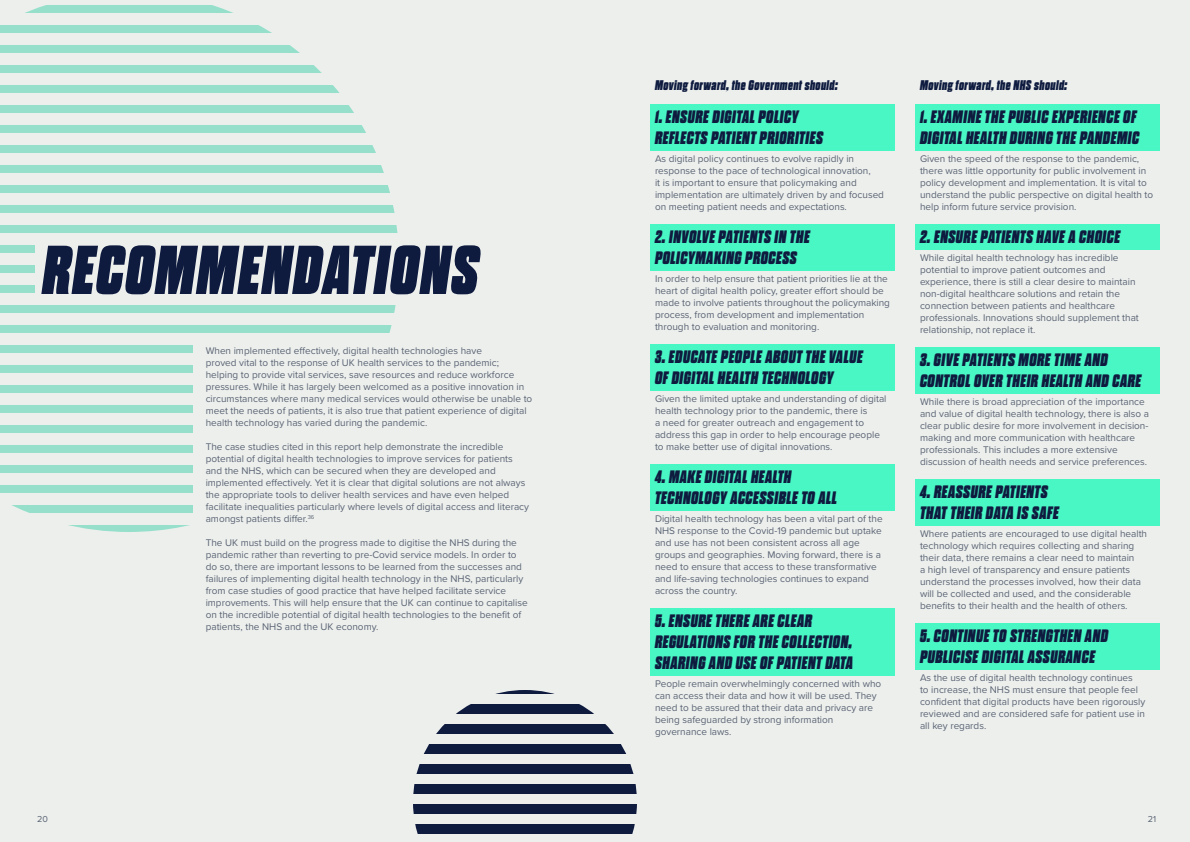
<style>
.page{position:relative;width:1190px;height:842px;background:#edefed}
.page>*{position:absolute;margin:0;border:0;box-sizing:border-box;transform-origin:0 0}
.Heading_1_for_TOC{font:italic 800 69px "Dharma Gothic E";letter-spacing:.03em;color:#0e1b3f}
.Recommendations{font:italic 800 18px/21px "Dharma Gothic E";letter-spacing:.03em;color:#0e1b3f}
.Heading_4__diagrams{font:italic 800 14px "Dharma Gothic E";letter-spacing:.03em;color:#0e1b3f}
.Body{font:10px/12px "Proxima Nova";color:#5a6473}
.t1{font:9px "Proxima Nova";color:#5a6473}
</style>
<div class="page">
<svg style="left:25px;top:5px;width:208px;height:8px;background:#9ee1ce"></svg>
<div style="left:0;top:25px;width:272px;height:8px;background:#96e0cb"></div>
<div style="left:0;top:45px;width:300px;height:8px;background:#96e0cb"></div>
<div style="left:0;top:65px;width:322px;height:8px;background:#96e0cb"></div>
<div style="left:0;top:85px;width:340px;height:8px;background:#96e0cb"></div>
<div style="left:0;top:105px;width:399px;height:8px;background:#96e0cb"></div>
<div style="left:0;top:125px;width:399px;height:8px;background:#96e0cb"></div>
<div style="left:0;top:145px;width:399px;height:8px;background:#96e0cb"></div>
<div style="left:0;top:165px;width:399px;height:8px;background:#96e0cb"></div>
<div style="left:0;top:185px;width:399px;height:8px;background:#96e0cb"></div>
<div style="left:0;top:205px;width:399px;height:8px;background:#96e0cb"></div>
<div style="left:0;top:225px;width:399px;height:8px;background:#96e0cb"></div>
<div style="left:0;top:245px;width:399px;height:8px;background:#96e0cb"></div>
<div style="left:0;top:265px;width:399px;height:8px;background:#96e0cb"></div>
<div style="left:0;top:285px;width:399px;height:8px;background:#96e0cb"></div>
<div style="left:0;top:305px;width:399px;height:8px;background:#96e0cb"></div>
<div style="left:0;top:325px;width:399px;height:8px;background:#96e0cb"></div>
<div style="left:0;top:345px;width:399px;height:8px;background:#96e0cb"></div>
<div style="left:0;top:365px;width:399px;height:8px;background:#96e0cb"></div>
<div style="left:0;top:385px;width:399px;height:8px;background:#96e0cb"></div>
<div style="left:0;top:405px;width:399px;height:8px;background:#96e0cb"></div>
<div style="left:0;top:425px;width:399px;height:8px;background:#96e0cb"></div>
<div style="left:0;top:445px;width:399px;height:8px;background:#96e0cb"></div>
<div style="left:0;top:465px;width:399px;height:8px;background:#96e0cb"></div>
<div style="left:0;top:485px;width:399px;height:8px;background:#96e0cb"></div>
<div style="left:0;top:505px;width:399px;height:8px;background:#96e0cb"></div>
<svg style="left:68px;top:525px;width:122px;height:7px"></svg>
<svg style="left:495px;top:690px;width:60px;height:4px"></svg>
<svg style="left:456px;top:704px;width:138px;height:10px"></svg>
<div style="left:436px;top:724px;width:178px;height:10px;background:#0e1b3f"></div>
<div style="left:413px;top:744px;width:224px;height:10px;background:#0e1b3f"></div>
<div style="left:413px;top:764px;width:224px;height:10px;background:#0e1b3f"></div>
<div style="left:413px;top:784px;width:224px;height:10px;background:#0e1b3f"></div>
<div style="left:413px;top:804px;width:224px;height:10px;background:#0e1b3f"></div>
<div style="left:413px;top:824px;width:224px;height:10px;background:#0e1b3f"></div>
<div style="left:194px;top:336px;width:340px;height:329px;background:#edefed"></div>
<div style="left:650px;top:104px;width:245px;height:47px;background:#49f7c5"></div>
<div style="left:650px;top:224px;width:245px;height:47px;background:#49f7c5"></div>
<div style="left:650px;top:344px;width:245px;height:47px;background:#49f7c5"></div>
<div style="left:650px;top:464px;width:245px;height:47px;background:#49f7c5"></div>
<div style="left:650px;top:608px;width:245px;height:68px;background:#49f7c5"></div>
<div style="left:915px;top:104px;width:245px;height:47px;background:#49f7c5"></div>
<div style="left:915px;top:224px;width:245px;height:26px;background:#49f7c5"></div>
<div style="left:915px;top:347px;width:245px;height:47px;background:#49f7c5"></div>
<div style="left:915px;top:479px;width:245px;height:47px;background:#49f7c5"></div>
<div style="left:915px;top:623px;width:245px;height:47px;background:#49f7c5"></div>
<div style="left:35px;top:237px;width:490px;height:63px;background:#edefed"></div>
<p class="Heading_1_for_TOC" style="left:43px;top:234px;width:437px">RECOMMENDATIONS</p>
<p class="Body" style="left:206px;top:344px;width:328px">When implemented effectively, digital health technologies have<br>proved vital to the response of UK health services to the pandemic; helping to provide vital services, save resources and reduce workforce pressures. While it has largely been welcomed as a positive innovation in circumstances where many medical services would otherwise be unable to meet the needs of patients, it is also true that patient experience of digital health technology has varied during the pandemic.</p>
<p class="Body" style="left:206px;top:440px;width:325px">The case studies cited in this report help demonstrate the incredible potential of digital health technologies to improve services for patients and the NHS, which can be secured when they are developed and implemented effectively. Yet it is clear that digital solutions are not always the appropriate tools to deliver health services and have even helped facilitate inequalities particularly where levels of digital access and literacy amongst patients differ.<sup>36</sup></p>
<p class="Body" style="left:206px;top:536px;width:324px">The UK must build on the progress made to digitise the NHS during the pandemic rather than reverting to pre-Covid service models. In order to do so, there are important lessons to be learned from the successes and failures of implementing digital health technology in the NHS, particularly from case studies of good practice that have helped facilitate service improvements. This will help ensure that the UK can continue to capitalise on the incredible potential of digital health technologies to the benefit of patients, the NHS and the UK economy.</p>
<p class="Heading_4__diagrams" style="left:655px;top:78px;width:184px">Moving forward, the Government should:</p>
<p class="Recommendations" style="left:655px;top:107px;width:169px">1. ENSURE DIGITAL POLICY<br>REFLECTS PATIENT PRIORITIES</p>
<p class="Body" style="left:655px;top:152px;width:231px">As digital policy continues to evolve rapidly in response to the pace of technological innovation,<br>it is important to ensure that policymaking and implementation are ultimately driven by and focused on meeting patient needs and expectations.</p>
<p class="Recommendations" style="left:655px;top:227px;width:156px">2. INVOLVE PATIENTS IN THE<br>POLICYMAKING PROCESS</p>
<p class="Body" style="left:655px;top:272px;width:237px">In order to help ensure that patient priorities lie at the heart of digital health policy, greater effort should be made to involve patients throughout the policymaking process, from development and implementation through to evaluation and monitoring.</p>
<p class="Recommendations" style="left:655px;top:347px;width:209px">3. EDUCATE PEOPLE ABOUT THE VALUE<br>OF DIGITAL HEALTH TECHNOLOGY</p>
<p class="Body" style="left:655px;top:392px;width:233px">Given the limited uptake and understanding of digital health technology prior to the pandemic, there is<br>a need for greater outreach and engagement to address this gap in order to help encourage people to make better use of digital innovations.</p>
<p class="Recommendations" style="left:655px;top:467px;width:183px">4. MAKE DIGITAL HEALTH<br>TECHNOLOGY ACCESSIBLE TO ALL</p>
<p class="Body" style="left:655px;top:512px;width:229px">Digital health technology has been a vital part of the NHS response to the Covid-19 pandemic but uptake and use has not been consistent across all age groups and geographies. Moving forward, there is a need to ensure that access to these transformative and life-saving technologies continues to expand across the country.</p>
<p class="Recommendations" style="left:655px;top:611px;width:200px">5. ENSURE THERE ARE CLEAR<br>REGULATIONS FOR THE COLLECTION,<br>SHARING AND USE OF PATIENT DATA</p>
<p class="Body" style="left:655px;top:677px;width:228px">People remain overwhelmingly concerned with who can access their data and how it will be used. They need to be assured that their data and privacy are being safeguarded by strong information governance laws.</p>
<p class="Heading_4__diagrams" style="left:920px;top:78px;width:149px">Moving forward, the NHS should:</p>
<p class="Recommendations" style="left:920px;top:107px;width:221px">1. EXAMINE THE PUBLIC EXPERIENCE OF<br>DIGITAL HEALTH DURING THE PANDEMIC</p>
<p class="Body" style="left:920px;top:152px;width:235px">Given the speed of the response to the pandemic, there was little opportunity for public involvement in policy development and implementation. It is vital to understand the public perspective on digital health to help inform future service provision.</p>
<p class="Recommendations" style="left:920px;top:227px;width:202px">2. ENSURE PATIENTS HAVE A CHOICE</p>
<p class="Body" style="left:920px;top:251px;width:220px">While digital health technology has incredible potential to improve patient outcomes and experience, there is still a clear desire to maintain non-digital healthcare solutions and retain the connection between patients and healthcare professionals. Innovations should supplement that relationship, not replace it.</p>
<p class="Recommendations" style="left:920px;top:350px;width:223px">3. GIVE PATIENTS MORE TIME AND<br>CONTROL OVER THEIR HEALTH AND CARE</p>
<p class="Body" style="left:920px;top:395px;width:231px">While there is broad appreciation of the importance and value of digital health technology, there is also a clear public desire for more involvement in decision&shy;making and more communication with healthcare professionals. This includes a more extensive discussion of health needs and service preferences.</p>
<p class="Recommendations" style="left:920px;top:482px;width:140px">4. REASSURE PATIENTS<br>THAT THEIR DATA IS SAFE</p>
<p class="Body" style="left:920px;top:527px;width:229px">Where patients are encouraged to use digital health technology which requires collecting and sharing their data, there remains a clear need to maintain<br>a high level of transparency and ensure patients understand the processes involved, how their data will be collected and used, and the considerable benefits to their health and the health of others.</p>
<p class="Recommendations" style="left:920px;top:626px;width:190px">5. CONTINUE TO STRENGTHEN AND<br>PUBLICISE DIGITAL ASSURANCE</p>
<p class="Body" style="left:920px;top:671px;width:227px">As the use of digital health technology continues<br>to increase, the NHS must ensure that people feel confident that digital products have been rigorously reviewed and are considered safe for patient use in all key regards.</p>
<p class="t1" style="left:37px;top:812px;width:12px">20</p>
<p class="t1" style="left:1148px;top:812px;width:10px">21</p>
</div>
